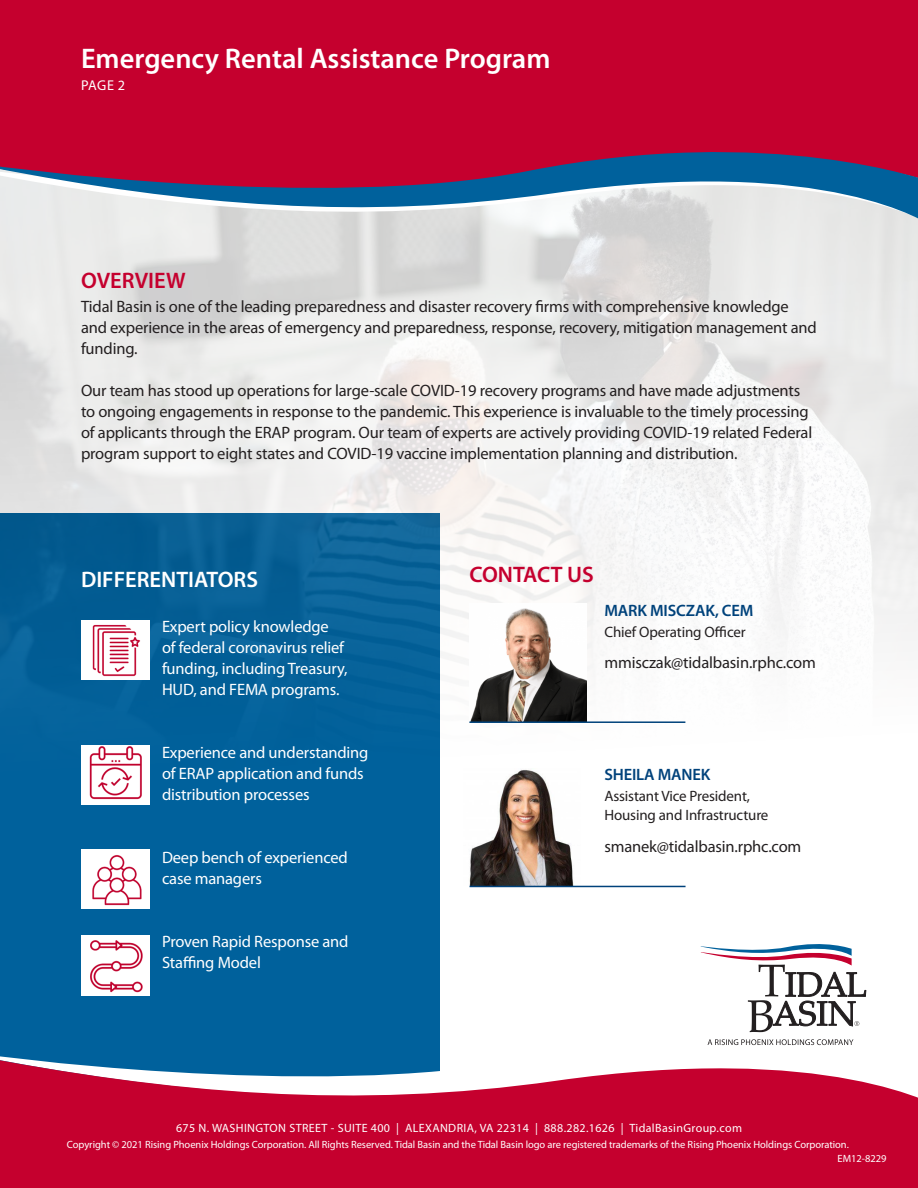
<style>
.page{position:relative;width:918px;height:1188px;background:#fff}
.page>*{position:absolute;margin:0;border:0;box-sizing:border-box;transform-origin:0 0}
.t1{font:600 28.5px "Myriad Pro";color:#fff}
.t2{font:600 22.5px "Myriad Pro";color:#c5002e}
.t3{font:600 22.5px "Myriad Pro";color:#fff}
.t4{font:16.5px/21px "Myriad Pro";letter-spacing:-.01em;color:#231f20}
.t5{font:16.5px/21px "Myriad Pro";letter-spacing:-.01em;color:#fff}
.t6{font:600 16.5px "Myriad Pro";letter-spacing:-.01em;color:#00427b}
.t7{font:15px/19.5px "Myriad Pro";letter-spacing:-.01em;color:#231f20}
.t8{font:14.25px "Myriad Pro";color:#fff}
.t9{font:12px "Myriad Pro";letter-spacing:.03em;color:#fff}
.t10{font:10.5px/14px "Myriad Pro";letter-spacing:-.005em;color:#fff}
</style>
<div class="page">
<div style="left:0;top:513px;width:440px;height:675px;background:#00619c"></div>
<img style="left:0;top:230px;width:918px;height:649px">
<div style="left:0;top:0;width:918px;height:132px;background:#c5002e"></div>
<svg style="left:0;top:225px;width:918px;height:5px;background:#e2e2e2"></svg>
<svg style="left:0;top:132px;width:918px;height:93px;background:#a26486"></svg>
<img style="left:81px;top:620px;width:68px;height:60px">
<img style="left:81px;top:849px;width:68px;height:60px">
<img style="left:81px;top:745px;width:68px;height:60px">
<img style="left:81px;top:936px;width:68px;height:59px">
<img style="left:469px;top:603px;width:118px;height:118px">
<img style="left:464px;top:769px;width:117px;height:117px">
<hr style="left:469px;top:721px;width:216px;height:2px;background:#00427b">
<hr style="left:470px;top:886px;width:216px;height:1px;background:#00427b">
<svg style="left:0;top:1044px;width:918px;height:144px;fill:#c5002e"></svg>
<svg style="left:700px;top:944px;width:166px;height:88px"></svg>
<svg style="left:708px;top:1039px;width:145px;height:6px"></svg>
<h1 class="t1" style="left:81px;top:41px;width:471px">Emergency Rental Assistance Program</h1>
<p class="t8" style="left:81px;top:76px;width:46px">PAGE 2</p>
<h2 class="t2" style="left:81px;top:266px;width:106px">OVERVIEW</h2>
<p class="t4" style="left:81px;top:296px;width:737px">Tidal Basin is one of the leading preparedness and disaster recovery firms with comprehensive knowledge and experience in the areas of emergency and preparedness, response, recovery, mitigation management and funding.</p>
<p class="t4" style="left:81px;top:380px;width:733px">Our team has stood up operations for large-scale COVID-19 recovery programs and have made adjustments to ongoing engagements in response to the pandemic. This experience is invaluable to the timely processing of applicants through the ERAP program. Our team of experts are actively providing COVID-19 related Federal program support to eight states and COVID-19 vaccine implementation planning and distribution.</p>
<h2 class="t3" style="left:81px;top:565px;width:179px">DIFFERENTIATORS</h2>
<p class="t5" style="left:162px;top:616px;width:187px">Expert policy knowledge<br>of federal coronavirus relief funding, including Treasury,<br>HUD, and FEMA programs.</p>
<p class="t5" style="left:162px;top:742px;width:208px">Experience and understanding of ERAP application and funds distribution processes</p>
<p class="t5" style="left:162px;top:847px;width:187px">Deep bench of experienced case managers</p>
<p class="t5" style="left:162px;top:931px;width:188px">Proven Rapid Response and<br>Staffing Model</p>
<h2 class="t2" style="left:469px;top:560px;width:126px">CONTACT US</h2>
<p class="t6" style="left:605px;top:599px;width:150px">MARK MISCZAK, CEM</p>
<p class="t7" style="left:605px;top:622px;width:143px">Chief Operating Officer</p>
<p class="t4" style="left:605px;top:652px;width:213px">mmisczak@tidalbasin.rphc.com</p>
<p class="t6" style="left:604px;top:764px;width:108px">SHEILA MANEK</p>
<p class="t7" style="left:604px;top:786px;width:166px">Assistant Vice President,<br>Housing and Infrastructure</p>
<p class="t4" style="left:604px;top:835px;width:198px">smanek@tidalbasin.rphc.com</p>
<p class="t9" style="left:176px;top:1120px;width:567px">675 N. WASHINGTON STREET - SUITE 400 | ALEXANDRIA, VA 22314 | 888.282.1626 | TidalBasinGroup.com</p>
<p class="t10" style="left:838px;top:1137px;width:51px;text-indent:-771px">Copyright © 2021 Rising Phoenix Holdings Corporation. All Rights Reserved. Tidal Basin and the Tidal Basin logo are registered trademarks of the Rising Phoenix Holdings Corporation.<br>EM12-8229</p>
<p class="t10" style="left:823px;top:1157px;width:65px">EM12-8225-V2</p>
</div>
